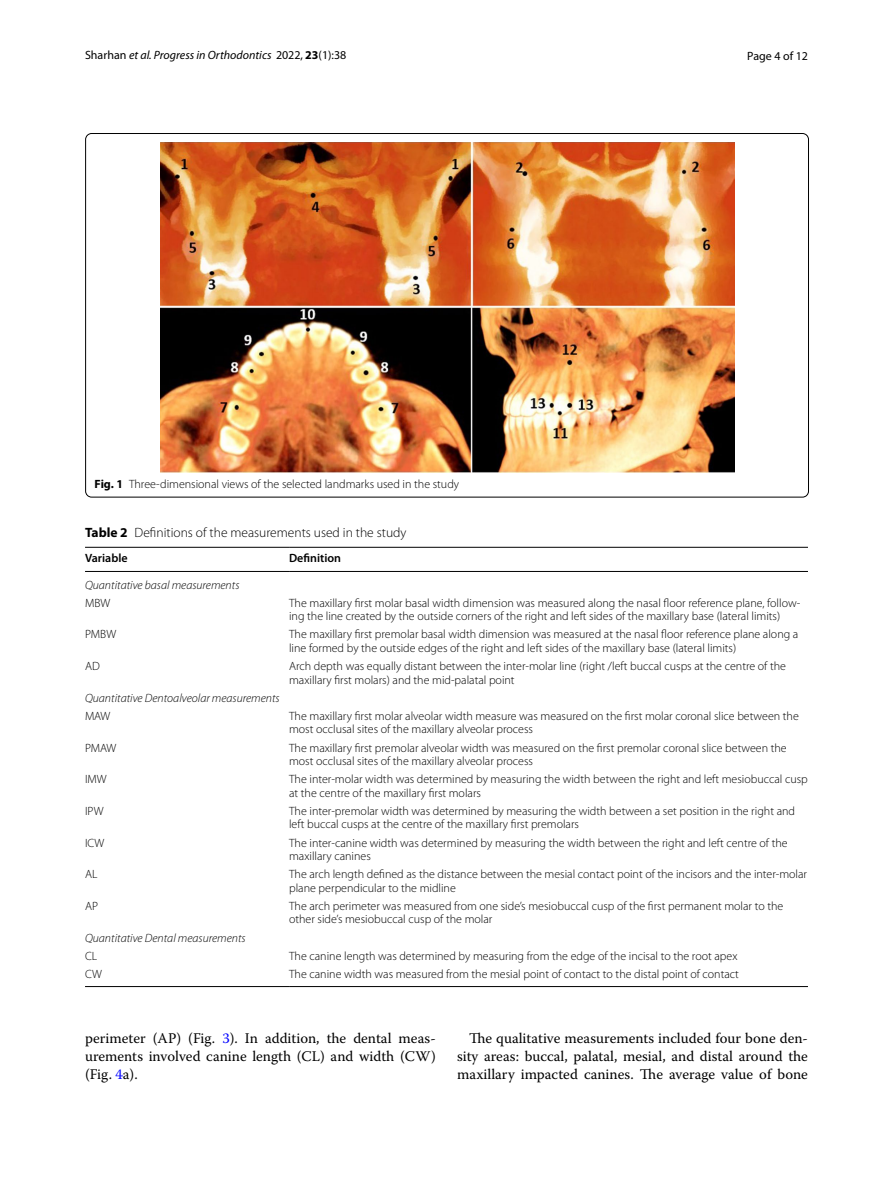
<style>
.page{position:relative;width:893px;height:1187px;background:#fff}
.page>*{position:absolute;margin:0;border:0;box-sizing:border-box;transform-origin:0 0}
.t1{font:14.7px/18px "Warnock Pro";color:#000;text-align:justify}
.t2{font:300 13.5px "Myriad Pro";color:#000}
.t3{font:300 12px/13.5px "Myriad Pro";color:#000}
.t4{font:italic 300 12px "Myriad Pro";color:#000}
.t5{font:italic 12px "Myriad Pro";color:#000}
.t6{font:600 12px "Myriad Pro";color:#000}
.t7{font:12px "Myriad Pro";color:#000}
.s1{font-style:normal}
.s2{font-weight:700;font-style:normal}
.s3{font-weight:700}
.s4{color:#00f}
</style>
<div class="page">
<img style="left:160px;top:142px;width:574px;height:331px">
<hr style="left:85px;top:547px;width:204px;height:1px;background:#000">
<hr style="left:85px;top:571px;width:204px;height:1px;background:#000">
<hr style="left:289px;top:547px;width:519px;height:1px;background:#000">
<hr style="left:289px;top:571px;width:519px;height:1px;background:#000">
<hr style="left:85px;top:986px;width:204px;height:1px;background:#000">
<hr style="left:289px;top:986px;width:519px;height:1px;background:#000">
<p class="t5" style="left:85px;top:48px;width:263px"><span class="s1">Sharhan</span> et al. Progress in Orthodontics <span class="s1">2022,</span> <span class="s2">23</span><span class="s1">(1):38</span></p>
<p class="t7" style="left:747px;top:48px;width:62px">Page 4 of 12</p>
<p class="t3" style="left:95px;top:477px;width:366px"><span class="s3">Fig. 1</span> Three-dimensional views of the selected landmarks used in the study</p>
<p class="t2" style="left:85px;top:525px;width:323px"><span class="s3">Table 2</span> Definitions of the measurements used in the study</p>
<p class="t6" style="left:85px;top:550px;width:44px">Variable</p>
<p class="t6" style="left:289px;top:550px;width:53px">Definition</p>
<p class="t4" style="left:85px;top:578px;width:156px">Quantitative basal measurements</p>
<p class="t3" style="left:85px;top:596px;width:27px">MBW</p>
<p class="t3" style="left:289px;top:596px;width:513px">The maxillary first molar basal width dimension was measured along the nasal floor reference plane, follow‑ ing the line created by the outside corners of the right and left sides of the maxillary base (lateral limits)</p>
<p class="t3" style="left:85px;top:628px;width:33px">PMBW</p>
<p class="t3" style="left:289px;top:628px;width:511px">The maxillary first premolar basal width dimension was measured at the nasal floor reference plane along a line formed by the outside edges of the right and left sides of the maxillary base (lateral limits)</p>
<p class="t3" style="left:85px;top:659px;width:16px">AD</p>
<p class="t3" style="left:289px;top:659px;width:498px">Arch depth was equally distant between the inter-molar line (right /left buccal cusps at the centre of the maxillary first molars) and the mid-palatal point</p>
<p class="t4" style="left:85px;top:691px;width:196px">Quantitative Dentoalveolar measurements</p>
<p class="t3" style="left:85px;top:709px;width:27px">MAW</p>
<p class="t3" style="left:289px;top:709px;width:511px">The maxillary first molar alveolar width measure was measured on the first molar coronal slice between the most occlusal sites of the maxillary alveolar process</p>
<p class="t3" style="left:85px;top:741px;width:33px">PMAW</p>
<p class="t3" style="left:289px;top:741px;width:499px">The maxillary first premolar alveolar width was measured on the first premolar coronal slice between the most occlusal sites of the maxillary alveolar process</p>
<p class="t3" style="left:85px;top:772px;width:23px">IMW</p>
<p class="t3" style="left:289px;top:772px;width:520px">The inter-molar width was determined by measuring the width between the right and left mesiobuccal cusp at the centre of the maxillary first molars</p>
<p class="t3" style="left:85px;top:804px;width:20px">IPW</p>
<p class="t3" style="left:289px;top:804px;width:508px">The inter-premolar width was determined by measuring the width between a set position in the right and left buccal cusps at the centre of the maxillary first premolars</p>
<p class="t3" style="left:85px;top:836px;width:21px">ICW</p>
<p class="t3" style="left:289px;top:836px;width:500px">The inter-canine width was determined by measuring the width between the right and left centre of the maxillary canines</p>
<p class="t3" style="left:85px;top:867px;width:14px">AL</p>
<p class="t3" style="left:289px;top:867px;width:520px">The arch length defined as the distance between the mesial contact point of the incisors and the inter-molar plane perpendicular to the midline</p>
<p class="t3" style="left:85px;top:899px;width:15px">AP</p>
<p class="t3" style="left:289px;top:899px;width:496px">The arch perimeter was measured from one side’s mesiobuccal cusp of the first permanent molar to the other side’s mesiobuccal cusp of the molar</p>
<p class="t4" style="left:85px;top:931px;width:162px">Quantitative Dental measurements</p>
<p class="t3" style="left:85px;top:949px;width:14px">CL</p>
<p class="t3" style="left:289px;top:949px;width:450px">The canine length was determined by measuring from the edge of the incisal to the root apex</p>
<p class="t3" style="left:85px;top:967px;width:18px">CW</p>
<p class="t3" style="left:289px;top:967px;width:451px">The canine width was measured from the mesial point of contact to the distal point of contact</p>
<p class="t1" style="left:85px;top:1029px;width:352px">perimeter (AP) (Fig. <span class="s4">3</span>). In addition, the dental meas&shy;urements involved canine length (CL) and width (CW) (Fig. <span class="s4">4</span>a).</p>
<p class="t1" style="left:457px;top:1029px;width:352px;text-indent:12px">The qualitative measurements included four bone den&shy;sity areas: buccal, palatal, mesial, and distal around the maxillary impacted canines. The average value of bone</p>
</div>
